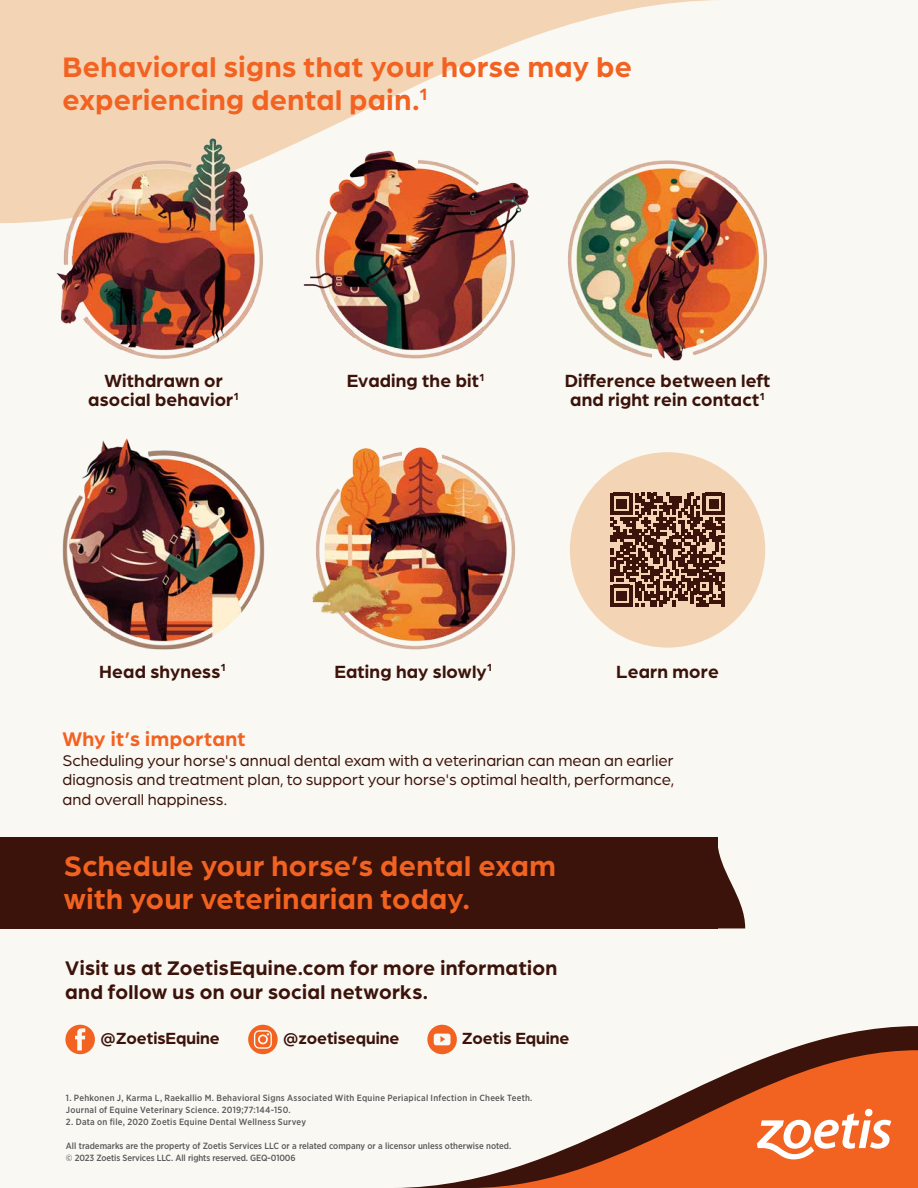
<style>
.page{position:relative;width:918px;height:1188px;background:#faf8f3}
.page>*{position:absolute;margin:0;border:0;box-sizing:border-box;transform-origin:0 0}
.t1{font:700 30px/33px "Arboria";letter-spacing:.015em;color:#f26221}
.t2{font:700 21px/24px "Arboria";letter-spacing:.02em;color:#3b130a}
.t3{font:700 21px "Arboria";letter-spacing:.02em;color:#f26221}
.t4{font:700 18.75px/18.8px "Arboria";letter-spacing:.01em;color:#3b130a}
.t5{font:700 17.25px "Arboria";color:#3b130a}
.t6{font:16.5px/19.5px "Arboria";letter-spacing:.005em;color:#3b130a;text-align:justify}
.t7{font:500 9px/12px "Gotham Narrow";letter-spacing:.015em;color:#57585a}
</style>
<div class="page">
<svg style="left:0;top:0;width:713px;height:223px;fill:#f3d4b5"></svg>
<svg style="left:787px;top:1026px;width:131px;height:24px;fill:#3b130a"></svg>
<svg style="left:78px;top:1050px;width:840px;height:138px"></svg>
<div style="left:0;top:837px;width:717px;height:91px;background:#3b130a"></div>
<svg style="left:717px;top:837px;width:28px;height:91px"></svg>
<svg style="left:248px;top:1025px;width:30px;height:29px"></svg>
<div style="left:260px;top:1036px;width:6px;height:7px;background:#f26221;border-radius:50%"></div>
<svg style="left:65px;top:1025px;width:30px;height:29px"></svg>
<svg style="left:427px;top:1025px;width:30px;height:29px"></svg>
<img style="left:41px;top:136px;width:245px;height:223px">
<img style="left:293px;top:136px;width:245px;height:223px">
<img style="left:545px;top:136px;width:223px;height:225px">
<img style="left:62px;top:438px;width:203px;height:212px">
<img style="left:312px;top:447px;width:204px;height:203px">
<div style="left:865px;top:1109px;width:8px;height:7px;background:#fff;border-radius:50%"></div>
<svg style="left:757px;top:1113px;width:134px;height:46px"></svg>
<div style="left:570px;top:452px;width:195px;height:196px;background:#f3d4b5;border-radius:50%"></div>
<svg style="left:611px;top:493px;width:113px;height:113px"></svg>
<hr style="left:721px;top:591px;width:3px;height:15px;background:#3b130a">
<h1 class="t1" style="left:62px;top:49px;width:571px">Behavioral signs that your horse may be experiencing dental pain.<sup>1</sup></h1>
<h3 class="t4" style="left:88px;top:370px;width:152px;text-align:center">Withdrawn or asocial behavior<sup>1</sup></h3>
<h3 class="t4" style="left:347px;top:370px;width:139px">Evading the bit<sup>1</sup></h3>
<h3 class="t4" style="left:565px;top:371px;width:207px">Difference between left and right rein contact<sup>1</sup></h3>
<h3 class="t4" style="left:99px;top:661px;width:128px">Head shyness<sup>1</sup></h3>
<h3 class="t4" style="left:335px;top:661px;width:159px">Eating hay slowly<sup>1</sup></h3>
<h3 class="t4" style="left:616px;top:661px;width:104px">Learn more</h3>
<h2 class="t3" style="left:62px;top:725px;width:185px">Why it’s important</h2>
<h3 class="t6" style="left:62px;top:750px;width:613px">Scheduling your horse's annual dental exam with a veterinarian can mean an earlier diagnosis and treatment plan, to support your horse's optimal health, performance, and overall happiness.</h3>
<h1 class="t1" style="left:64px;top:848px;width:493px">Schedule your horse’s dental exam with your veterinarian today.</h1>
<h2 class="t2" style="left:65px;top:955px;width:494px">Visit us at ZoetisEquine.com for more information and follow us on our social networks.</h2>
<h3 class="t5" style="left:100px;top:1027px;width:121px">@ZoetisEquine</h3>
<h3 class="t5" style="left:283px;top:1027px;width:118px">@zoetisequine</h3>
<h3 class="t5" style="left:462px;top:1027px;width:109px">Zoetis Equine</h3>
<p class="t7" style="left:66px;top:1092px;width:468px">1. Pehkonen J, Karma L, Raekallio M. Behavioral Signs Associated With Equine Periapical Infection in Cheek Teeth.<br>Journal of Equine Veterinary Science. 2019;77:144-150.</p>
<p class="t7" style="left:66px;top:1116px;width:242px">2. Data on file, 2020 Zoetis Equine Dental Wellness Survey</p>
<p class="t7" style="left:66px;top:1140px;width:447px">All trademarks are the property of Zoetis Services LLC or a related company or a licensor unless otherwise noted. © 2023 Zoetis Services LLC. All rights reserved. GEQ-01006</p>
</div>
